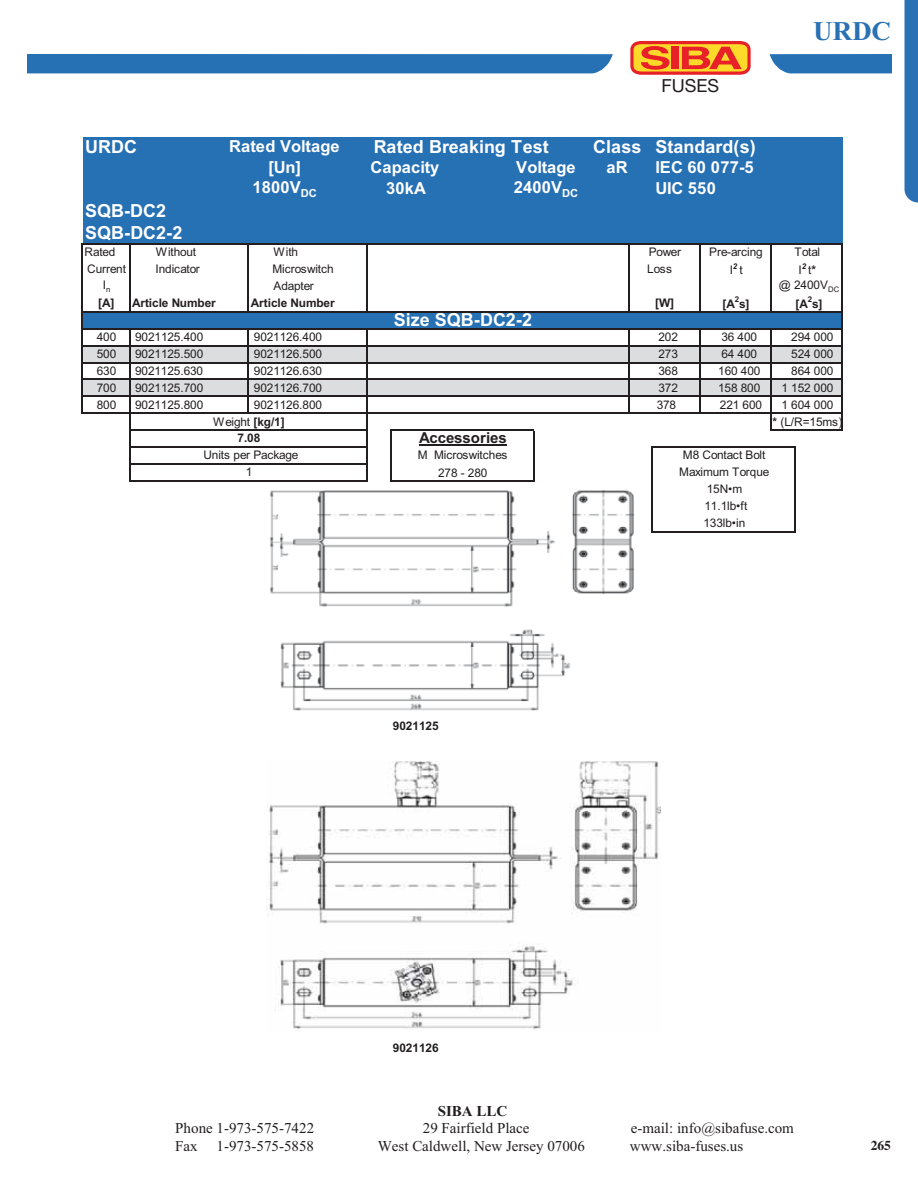
<style>
.page{position:relative;width:918px;height:1188px;background:#fff}
.page>*{position:absolute;margin:0;border:0;box-sizing:border-box;transform-origin:0 0}
.t1{font:700 27px "Times New Roman";color:#2a70b4}
.t2{font:18px "Arial Bold+T42";color:#fff}
.t3{font:18px "Helvetica Neue";color:#221e1f}
.t4{font:16.5px/20.9px "Arial Bold+T42";letter-spacing:.01em;color:#fff}
.t5{font:15.15px "Arial Bold+T42";letter-spacing:-.005em;color:#231f20}
.t6{font:15px "Times New Roman";color:#221e1f}
.t7{font:700 15px "Times New Roman";color:#221e1f}
.t8{font:700 13.5px "Times";color:#231f20}
.t9{font:11.85px/17px "Arial+T42";letter-spacing:-.01em;color:#231f20}
.t10{font:11.85px "Arial Bold+T42";letter-spacing:-.005em;color:#231f20}
.t11{font:7.95px "Arial Bold+T42";color:#231f20}
.t12{font:7.95px "Arial Bold Italic+T42";color:#231f20}
.s1{font-family:"Arial Bold+T42"}
</style>
<div class="page">
<div style="left:27px;top:54px;width:586px;height:19px;background:#2670b4"></div>
<svg style="left:770px;top:54px;width:121px;height:19px;background:#3177b7"></svg>
<svg style="left:630px;top:41px;width:121px;height:34px;background:#f1752f"></svg>
<div style="left:83px;top:137px;width:760px;height:107px;background:#2670b4"></div>
<div style="left:83px;top:312px;width:760px;height:17px;background:#2670b4"></div>
<div style="left:83px;top:346px;width:760px;height:17px;background:#dcddde"></div>
<div style="left:83px;top:379px;width:760px;height:18px;background:#dcddde"></div>
<hr style="left:419px;top:445px;width:88px;height:1px;background:#231f20">
<hr style="left:129px;top:245px;width:1px;height:67px;background:#231f20">
<hr style="left:248px;top:245px;width:1px;height:67px;background:#231f20">
<hr style="left:366px;top:245px;width:2px;height:67px;background:#231f20">
<hr style="left:628px;top:245px;width:1px;height:67px;background:#231f20">
<hr style="left:699px;top:245px;width:2px;height:67px;background:#231f20">
<hr style="left:770px;top:245px;width:2px;height:67px;background:#231f20">
<hr style="left:130px;top:429px;width:238px;height:2px;background:#231f20">
<hr style="left:392px;top:429px;width:142px;height:2px;background:#231f20">
<hr style="left:130px;top:446px;width:238px;height:2px;background:#231f20">
<hr style="left:130px;top:480px;width:238px;height:2px;background:#231f20">
<hr style="left:81px;top:243px;width:2px;height:171px;background:#231f20">
<hr style="left:129px;top:329px;width:1px;height:153px;background:#231f20">
<hr style="left:248px;top:329px;width:1px;height:85px;background:#231f20">
<hr style="left:366px;top:329px;width:2px;height:153px;background:#231f20">
<hr style="left:628px;top:329px;width:1px;height:85px;background:#231f20">
<hr style="left:699px;top:329px;width:2px;height:85px;background:#231f20">
<hr style="left:770px;top:329px;width:2px;height:102px;background:#231f20">
<hr style="left:842px;top:245px;width:1px;height:186px;background:#231f20">
<hr style="left:390px;top:429px;width:2px;height:53px;background:#231f20">
<hr style="left:533px;top:431px;width:1px;height:51px;background:#231f20">
<hr style="left:652px;top:446px;width:1px;height:86px;background:#231f20">
<hr style="left:794px;top:448px;width:2px;height:84px;background:#231f20">
<hr style="left:83px;top:243px;width:760px;height:2px;background:#231f20">
<hr style="left:83px;top:311px;width:760px;height:1px;background:#231f20">
<hr style="left:83px;top:328px;width:760px;height:1px;background:#231f20">
<hr style="left:83px;top:345px;width:760px;height:1px;background:#231f20">
<hr style="left:83px;top:362px;width:760px;height:1px;background:#231f20">
<hr style="left:83px;top:379px;width:760px;height:1px;background:#231f20">
<hr style="left:83px;top:396px;width:760px;height:1px;background:#231f20">
<hr style="left:83px;top:413px;width:760px;height:1px;background:#231f20">
<hr style="left:772px;top:429px;width:71px;height:2px;background:#231f20">
<hr style="left:653px;top:446px;width:143px;height:2px;background:#231f20">
<hr style="left:130px;top:463px;width:238px;height:2px;background:#231f20">
<hr style="left:392px;top:480px;width:142px;height:2px;background:#231f20">
<hr style="left:653px;top:531px;width:143px;height:1px;background:#231f20">
<img style="left:267px;top:761px;width:394px;height:268px">
<img style="left:270px;top:490px;width:365px;height:221px">
<div style="left:905px;top:0;width:13px;height:202px;background:#2a70b4"></div>
<h2 class="t3" style="left:662px;top:75px;width:59px">FUSES</h2>
<h1 class="t1" style="left:813px;top:22px;width:79px">URDC</h1>
<h2 class="t2" style="left:85px;top:140px;width:53px">URDC</h2>
<h2 class="t2" style="left:85px;top:204px;width:82px">SQB-DC2</h2>
<h2 class="t2" style="left:85px;top:226px;width:99px">SQB-DC2-2</h2>
<p class="t9" style="left:85px;top:245px;width:32px">Rated</p>
<p class="t9" style="left:156px;top:245px;width:42px">Without</p>
<h3 class="t4" style="left:229px;top:138px;width:112px">Rated Voltage</h3>
<h2 class="t2" style="left:374px;top:140px;width:177px">Rated Breaking Test</h2>
<h3 class="t4" style="left:269px;top:159px;width:34px">[Un]</h3>
<h3 class="t4" style="left:252px;top:179px;width:66px">1800V<sub>DC</sub></h3>
<h3 class="t4" style="left:370px;top:159px;width:70px">Capacity</h3>
<h3 class="t4" style="left:516px;top:159px;width:61px">Voltage</h3>
<h3 class="t4" style="left:386px;top:179px;width:41px">30kA</h3>
<h3 class="t4" style="left:514px;top:179px;width:66px">2400V<sub>DC</sub></h3>
<h2 class="t2" style="left:593px;top:140px;width:50px">Class</h2>
<h3 class="t4" style="left:607px;top:159px;width:23px">aR</h3>
<h2 class="t2" style="left:656px;top:140px;width:102px">Standard(s)</h2>
<h3 class="t4" style="left:656px;top:159px;width:100px">IEC 60 077-5<br>UIC 550</h3>
<p class="t9" style="left:274px;top:245px;width:26px">With</p>
<p class="t9" style="left:649px;top:245px;width:34px">Power</p>
<p class="t9" style="left:709px;top:245px;width:55px">Pre-arcing</p>
<p class="t9" style="left:87px;top:262px;width:40px">Current</p>
<p class="t9" style="left:272px;top:262px;width:63px">Microswitch</p>
<p class="t9" style="left:156px;top:262px;width:46px">Indicator</p>
<p class="t9" style="left:647px;top:262px;width:26px">Loss</p>
<p class="t12" style="left:733px;top:260px;width:6px">2</p>
<p class="t9" style="left:730px;top:263px;width:5px">I</p>
<p class="t9" style="left:739px;top:263px;width:5px">t</p>
<p class="t9" style="left:103px;top:278px;width:9px">I<sub>n</sub></p>
<p class="t10" style="left:98px;top:299px;width:18px">[A]</p>
<p class="t10" style="left:132px;top:299px;width:85px">Article Number</p>
<p class="t9" style="left:274px;top:279px;width:42px">Adapter</p>
<p class="t10" style="left:251px;top:299px;width:85px">Article Number</p>
<p class="t10" style="left:655px;top:299px;width:21px">[W]</p>
<p class="t11" style="left:735px;top:297px;width:6px">2</p>
<p class="t10" style="left:723px;top:300px;width:28px">[A s]</p>
<h2 class="t2" style="left:394px;top:313px;width:140px">Size SQB-DC2-2</h2>
<p class="t9" style="left:97px;top:329px;width:21px">400</p>
<p class="t9" style="left:135px;top:329px;width:70px">9021125.400</p>
<p class="t9" style="left:254px;top:329px;width:70px">9021126.400</p>
<p class="t9" style="left:658px;top:329px;width:21px">202</p>
<p class="t9" style="left:721px;top:329px;width:37px">36 400</p>
<p class="t9" style="left:97px;top:346px;width:21px">500<br>630</p>
<p class="t9" style="left:135px;top:346px;width:70px">9021125.500</p>
<p class="t9" style="left:135px;top:363px;width:70px">9021125.630</p>
<p class="t9" style="left:254px;top:346px;width:70px">9021126.500</p>
<p class="t9" style="left:254px;top:363px;width:70px">9021126.630</p>
<p class="t9" style="left:658px;top:346px;width:21px">273</p>
<p class="t9" style="left:721px;top:346px;width:37px">64 400</p>
<p class="t9" style="left:658px;top:363px;width:21px">368</p>
<p class="t9" style="left:718px;top:363px;width:44px">160 400</p>
<p class="t9" style="left:97px;top:380px;width:21px">700</p>
<p class="t9" style="left:135px;top:380px;width:70px">9021125.700</p>
<p class="t9" style="left:254px;top:380px;width:70px">9021126.700</p>
<p class="t9" style="left:658px;top:380px;width:21px">372</p>
<p class="t9" style="left:718px;top:380px;width:44px">158 800</p>
<p class="t9" style="left:97px;top:397px;width:21px">800</p>
<p class="t9" style="left:135px;top:397px;width:70px">9021125.800</p>
<p class="t9" style="left:254px;top:397px;width:70px">9021126.800</p>
<p class="t9" style="left:657px;top:397px;width:21px">378</p>
<p class="t9" style="left:720px;top:397px;width:44px">221 600</p>
<p class="t9" style="left:213px;top:414px;width:73px">Weight <span class="s1">[kg/1]</span></p>
<p class="t10" style="left:238px;top:434px;width:24px">7.08</p>
<p class="t5" style="left:419px;top:432px;width:89px">Accessories</p>
<p class="t9" style="left:795px;top:245px;width:27px">Total</p>
<p class="t12" style="left:802px;top:260px;width:6px">2</p>
<p class="t9" style="left:808px;top:263px;width:9px">t<span class="s1">*</span></p>
<p class="t9" style="left:798px;top:263px;width:5px">I</p>
<p class="t9" style="left:779px;top:278px;width:62px">@ 2400V<sub>DC</sub></p>
<p class="t11" style="left:808px;top:297px;width:6px">2</p>
<p class="t10" style="left:796px;top:300px;width:28px">[A s]</p>
<p class="t9" style="left:791px;top:329px;width:44px">294 000</p>
<p class="t9" style="left:791px;top:346px;width:44px">524 000</p>
<p class="t9" style="left:791px;top:363px;width:44px">864 000</p>
<p class="t9" style="left:782px;top:380px;width:53px">1 152 000<br>1 604 000</p>
<p class="t9" style="left:773px;top:414px;width:71px"><span class="s1">*</span> (L/R=15ms)</p>
<p class="t9" style="left:203px;top:448px;width:97px">Units per Package</p>
<p class="t9" style="left:246px;top:465px;width:8px">1</p>
<p class="t9" style="left:418px;top:448px;width:91px">M Microswitches</p>
<p class="t9" style="left:438px;top:465px;width:51px">278 - 280</p>
<p class="t10" style="left:393px;top:722px;width:47px">9021125</p>
<p class="t9" style="left:679px;top:448px;width:92px;text-align:center">M8 Contact Bolt<br>Maximum Torque<br>15N•m<br>11.1lb•ft</p>
<p class="t9" style="left:703px;top:516px;width:43px">133lb•in</p>
<p class="t10" style="left:393px;top:1043px;width:47px">9021126</p>
<p class="t7" style="left:438px;top:1102px;width:71px">SIBA LLC</p>
<p class="t6" style="left:175px;top:1119px;width:140px">Phone 1-973-575-7422</p>
<p class="t6" style="left:423px;top:1119px;width:108px">29 Fairfield Place</p>
<p class="t6" style="left:631px;top:1119px;width:165px">e-mail: info@sibafuse.com</p>
<p class="t6" style="left:175px;top:1137px;width:140px">Fax 1-973-575-5858</p>
<p class="t6" style="left:378px;top:1137px;width:209px">West Caldwell, New Jersey 07006</p>
<p class="t6" style="left:630px;top:1137px;width:115px">www.siba-fuses.us</p>
<p class="t8" style="left:871px;top:1140px;width:22px">265</p>
</div>
